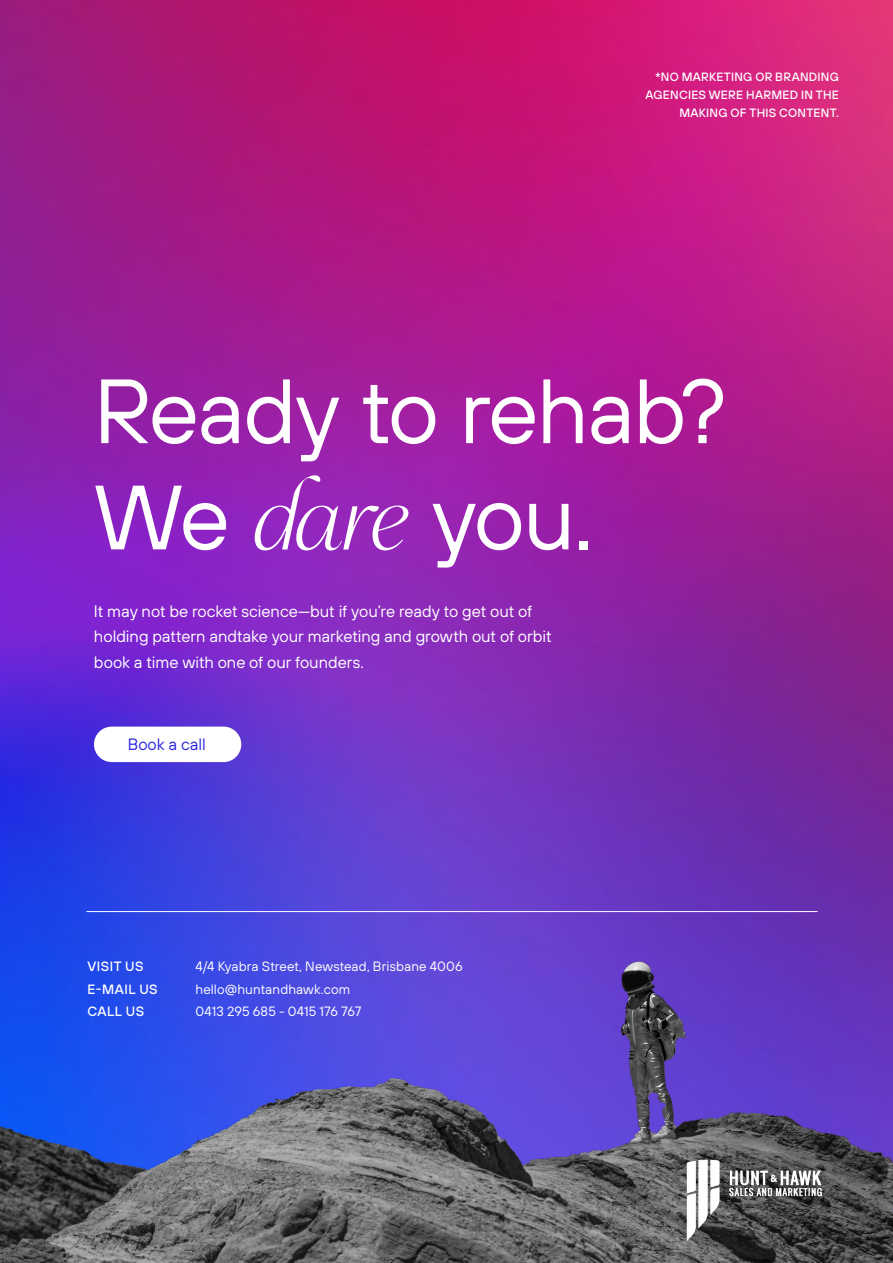
<style>
.page{position:relative;width:893px;height:1263px;background:#fff}
.page>*{position:absolute;margin:0;border:0;box-sizing:border-box;transform-origin:0 0}
.t1{font:91.05px/106.2px "TT Hoves";letter-spacing:-.025em;color:#fff}
.t2{font:16.5px/25.5px "TT Hoves";color:#fff}
.t3{font:16.5px "TT Hoves";color:#2d28e0}
.t4{font:13.5px "TT Hoves";letter-spacing:.01em;color:#fff}
.t5{font:500 13.5px "TT Hoves";letter-spacing:.035em;color:#fff}
.t6{font:500 12px/18px "TT Hoves";letter-spacing:.025em;color:#fff;text-align:right}
.s1{font-family:"Analogue";font-style:italic}
</style>
<div class="page">
<img style="left:0;top:0;width:893px;height:961px">
<img style="left:0;top:961px;width:893px;height:302px">
<hr style="left:86px;top:911px;width:731px;height:1px;background:#fff">
<img style="left:667px;top:1132px;width:187px;height:113px">
<div style="left:94px;top:727px;width:147px;height:35px;background:#fff;border-radius:18px"></div>
<p class="t6" style="left:645px;top:68px;width:195px">*NO MARKETING OR BRANDING<br>AGENCIES WERE HARMED IN THE<br>MAKING OF THIS CONTENT.</p>
<h1 class="t1" style="left:94px;top:357px;width:634px">Ready to rehab?<br>We <span class="s1">dare</span> you.</h1>
<p class="t2" style="left:94px;top:598px;width:459px">It may not be rocket science—but if you’re ready to get out of holding pattern andtake your marketing and growth out of orbit book a time with one of our founders.</p>
<p class="t3" style="left:128px;top:733px;width:80px">Book a call</p>
<p class="t5" style="left:87px;top:958px;width:58px">VISIT US</p>
<p class="t4" style="left:195px;top:958px;width:269px">4/4 Kyabra Street, Newstead, Brisbane 4006</p>
<p class="t5" style="left:87px;top:980px;width:72px">E-MAIL US</p>
<p class="t4" style="left:195px;top:980px;width:156px">hello@huntandhawk.com</p>
<p class="t5" style="left:87px;top:1003px;width:58px">CALL US</p>
<p class="t4" style="left:195px;top:1003px;width:167px">0413 295 685 - 0415 176 767</p>
</div>
